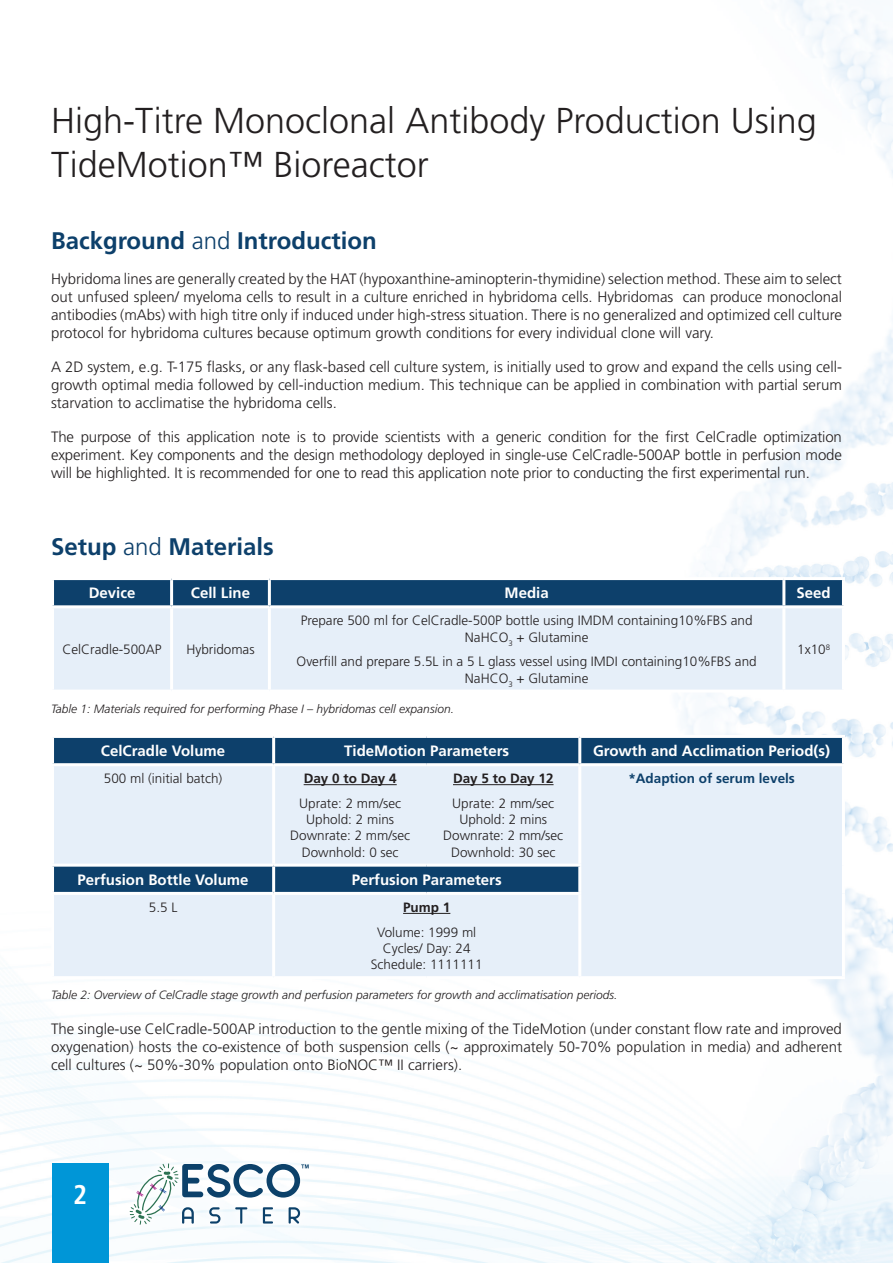
<style>
.page{position:relative;width:893px;height:1263px;background:#fff}
.page>*{position:absolute;margin:0;border:0;box-sizing:border-box;transform-origin:0 0}
.t1{font:300 36px/43.2px "Frutiger LT Std";color:#231f20}
.t2{font:700 condensed 27px "Frutiger LT Std";color:#fff}
.Body_Text-Head{font:700 24px "Frutiger LT Std";color:#0d406b}
.Body_text{font:300 15px/18px "Frutiger LT Std";color:#231f20;text-align:justify}
.Table_Text_-_Head{font:700 15px "Frutiger LT Std";color:#fff}
.Table_text_-_Body{font:300 13.5px/16.2px "Frutiger LT Std";color:#231f20;text-align:center}
.Table_text_-_Body-2{font:700 13.5px "Frutiger LT Std";color:#231f20}
.Table_text_-_Body-3{font:700 13.5px "Frutiger LT Std";color:#0d406b}
.t3{font:italic 300 12px "Frutiger LT Std";color:#231f20}
.s1{font-weight:300}
</style>
<div class="page">
<img style="left:0;top:0;width:893px;height:1263px">
<div style="left:119px;top:1152px;width:201px;height:83px;background:#fff"></div>
<svg style="left:130px;top:1163px;width:179px;height:62px"></svg>
<div style="left:52px;top:1163px;width:56px;height:100px;background:#0096d7"></div>
<div style="left:54px;top:580px;width:788px;height:25px;background:#0d406b"></div>
<div style="left:54px;top:608px;width:788px;height:82px;background:#e6eff9"></div>
<hr style="left:51px;top:577px;width:121px;height:3px;background:#fff">
<hr style="left:51px;top:580px;width:3px;height:25px;background:#fff">
<hr style="left:172px;top:577px;width:97px;height:3px;background:#fff">
<hr style="left:170px;top:580px;width:3px;height:25px;background:#fff">
<hr style="left:269px;top:577px;width:515px;height:3px;background:#fff">
<hr style="left:268px;top:580px;width:3px;height:25px;background:#fff">
<hr style="left:784px;top:577px;width:61px;height:3px;background:#fff">
<hr style="left:782px;top:580px;width:3px;height:25px;background:#fff">
<hr style="left:842px;top:580px;width:3px;height:25px;background:#fff">
<hr style="left:51px;top:605px;width:121px;height:3px;background:#fff">
<hr style="left:51px;top:608px;width:3px;height:82px;background:#fff">
<hr style="left:172px;top:605px;width:97px;height:3px;background:#fff">
<hr style="left:170px;top:608px;width:3px;height:82px;background:#fff">
<hr style="left:269px;top:605px;width:515px;height:3px;background:#fff">
<hr style="left:268px;top:608px;width:3px;height:82px;background:#fff">
<hr style="left:784px;top:605px;width:61px;height:3px;background:#fff">
<hr style="left:782px;top:608px;width:3px;height:82px;background:#fff">
<hr style="left:842px;top:608px;width:3px;height:82px;background:#fff">
<hr style="left:51px;top:690px;width:121px;height:3px;background:#fff">
<hr style="left:172px;top:690px;width:97px;height:3px;background:#fff">
<hr style="left:269px;top:690px;width:515px;height:3px;background:#fff">
<hr style="left:784px;top:690px;width:61px;height:3px;background:#fff">
<div style="left:54px;top:738px;width:788px;height:25px;background:#0d406b"></div>
<svg style="left:54px;top:766px;width:788px;height:210px;background:#d4e0ed"></svg>
<hr style="left:51px;top:735px;width:223px;height:3px;background:#fff">
<hr style="left:51px;top:738px;width:3px;height:25px;background:#fff">
<hr style="left:274px;top:735px;width:153px;height:3px;background:#fff">
<hr style="left:272px;top:738px;width:3px;height:25px;background:#fff">
<hr style="left:427px;top:735px;width:153px;height:3px;background:#fff">
<hr style="left:580px;top:735px;width:265px;height:3px;background:#fff">
<hr style="left:578px;top:738px;width:3px;height:25px;background:#fff">
<hr style="left:842px;top:738px;width:3px;height:25px;background:#fff">
<hr style="left:51px;top:763px;width:223px;height:3px;background:#fff">
<hr style="left:51px;top:766px;width:3px;height:98px;background:#fff">
<hr style="left:274px;top:763px;width:153px;height:3px;background:#fff">
<hr style="left:272px;top:766px;width:3px;height:98px;background:#fff">
<hr style="left:427px;top:763px;width:153px;height:3px;background:#fff">
<hr style="left:580px;top:763px;width:265px;height:3px;background:#fff">
<hr style="left:578px;top:766px;width:3px;height:98px;background:#fff">
<hr style="left:842px;top:766px;width:3px;height:99px;background:#fff">
<hr style="left:51px;top:864px;width:223px;height:3px;background:#fff">
<hr style="left:51px;top:867px;width:3px;height:25px;background:#fff">
<hr style="left:274px;top:864px;width:153px;height:3px;background:#fff">
<hr style="left:272px;top:867px;width:3px;height:25px;background:#fff">
<hr style="left:427px;top:864px;width:154px;height:3px;background:#fff">
<hr style="left:578px;top:867px;width:3px;height:25px;background:#fff">
<hr style="left:842px;top:865px;width:3px;height:28px;background:#fff">
<hr style="left:51px;top:892px;width:223px;height:3px;background:#fff">
<hr style="left:51px;top:895px;width:3px;height:81px;background:#fff">
<hr style="left:274px;top:892px;width:153px;height:3px;background:#fff">
<hr style="left:272px;top:895px;width:3px;height:81px;background:#fff">
<hr style="left:427px;top:892px;width:154px;height:3px;background:#fff">
<hr style="left:578px;top:895px;width:3px;height:81px;background:#fff">
<hr style="left:842px;top:893px;width:3px;height:83px;background:#fff">
<hr style="left:51px;top:976px;width:223px;height:3px;background:#fff">
<hr style="left:274px;top:976px;width:153px;height:3px;background:#fff">
<hr style="left:427px;top:976px;width:153px;height:3px;background:#fff">
<hr style="left:580px;top:976px;width:265px;height:3px;background:#fff">
<hr style="left:304px;top:784px;width:93px;height:1px;background:#231f20">
<hr style="left:453px;top:784px;width:101px;height:1px;background:#231f20">
<hr style="left:403px;top:913px;width:47px;height:1px;background:#231f20">
<p class="t1" style="left:51px;top:100px;width:767px">High-Titre Monoclonal Antibody Production Using<br>TideMotion™ Bioreactor</p>
<p class="Body_Text-Head" style="left:51px;top:227px;width:327px">Background <span class="s1">and</span> Introduction</p>
<p class="Body_text" style="left:51px;top:270px;width:792px">Hybridoma lines are generally created by the HAT (hypoxanthine-aminopterin-thymidine) selection method. These aim to select out unfused spleen/ myeloma cells to result in a culture enriched in hybridoma cells. Hybridomas can produce monoclonal antibodies (mAbs) with high titre only if induced under high-stress situation. There is no generalized and optimized cell culture protocol for hybridoma cultures because optimum growth conditions for every individual clone will vary.</p>
<p class="Body_text" style="left:51px;top:358px;width:792px">A 2D system, e.g. T-175 flasks, or any flask-based cell culture system, is initially used to grow and expand the cells using cell&shy;growth optimal media followed by cell-induction medium. This technique can be applied in combination with partial serum starvation to acclimatise the hybridoma cells.</p>
<p class="Body_text" style="left:51px;top:428px;width:792px">The purpose of this application note is to provide scientists with a generic condition for the first CelCradle optimization experiment. Key components and the design methodology deployed in single-use CelCradle-500AP bottle in perfusion mode will be highlighted. It is recommended for one to read this application note prior to conducting the first experimental run.</p>
<p class="Body_Text-Head" style="left:51px;top:532px;width:224px">Setup <span class="s1">and</span> Materials</p>
<p class="Table_Text_-_Head" style="left:89px;top:584px;width:48px">Device</p>
<p class="Table_Text_-_Head" style="left:191px;top:584px;width:61px">Cell Line</p>
<p class="Table_Text_-_Head" style="left:505px;top:584px;width:46px">Media</p>
<p class="Table_Text_-_Head" style="left:797px;top:584px;width:36px">Seed</p>
<p class="Table_text_-_Body" style="left:63px;top:641px;width:101px">CelCradle-500AP</p>
<p class="Table_text_-_Body" style="left:186px;top:641px;width:70px">Hybridomas</p>
<p class="Table_text_-_Body" style="left:301px;top:613px;width:453px">Prepare 500 ml for CelCradle-500P bottle using IMDM containing10%FBS and<br>NaHCO<sub>3</sub> + Glutamine</p>
<p class="Table_text_-_Body" style="left:297px;top:654px;width:462px">Overfill and prepare 5.5L in a 5 L glass vessel using IMDI containing10%FBS and<br>NaHCO<sub>3</sub> + Glutamine</p>
<p class="Table_text_-_Body" style="left:797px;top:641px;width:34px">1x10<sup>8</sup></p>
<p class="t3" style="left:51px;top:702px;width:404px">Table 1: Materials required for performing Phase I – hybridomas cell expansion.</p>
<p class="Table_Text_-_Head" style="left:101px;top:742px;width:126px">CelCradle Volume</p>
<p class="Table_Text_-_Head" style="left:344px;top:742px;width:167px">TideMotion Parameters</p>
<p class="Table_Text_-_Head" style="left:593px;top:742px;width:239px">Growth and Acclimation Period(s)</p>
<p class="Table_text_-_Body" style="left:104px;top:771px;width:120px">500 ml (initial batch)</p>
<p class="Table_text_-_Body-2" style="left:304px;top:771px;width:95px">Day 0 to Day 4</p>
<p class="Table_text_-_Body" style="left:290px;top:795px;width:122px">Uprate: 2 mm/sec<br>Uphold: 2 mins<br>Downrate: 2 mm/sec<br>Downhold: 0 sec</p>
<p class="Table_text_-_Body-3" style="left:628px;top:771px;width:168px">*Adaption of serum levels</p>
<p class="Table_text_-_Body-2" style="left:453px;top:771px;width:102px">Day 5 to Day 12</p>
<p class="Table_text_-_Body" style="left:443px;top:795px;width:122px">Uprate: 2 mm/sec<br>Uphold: 2 mins<br>Downrate: 2 mm/sec<br>Downhold: 30 sec</p>
<p class="Table_Text_-_Head" style="left:78px;top:871px;width:172px">Perfusion Bottle Volume</p>
<p class="Table_Text_-_Head" style="left:352px;top:871px;width:152px">Perfusion Parameters</p>
<p class="Table_text_-_Body" style="left:149px;top:899px;width:30px">5.5 L</p>
<p class="Table_text_-_Body-2" style="left:403px;top:899px;width:49px">Pump 1</p>
<p class="Table_text_-_Body" style="left:371px;top:924px;width:113px">Volume: 1999 ml<br>Cycles/ Day: 24<br>Schedule: 1111111</p>
<p class="t3" style="left:51px;top:988px;width:568px">Table 2: Overview of CelCradle stage growth and perfusion parameters for growth and acclimatisation periods.</p>
<p class="Body_text" style="left:51px;top:1019px;width:792px">The single-use CelCradle-500AP introduction to the gentle mixing of the TideMotion (under constant flow rate and improved oxygenation) hosts the co-existence of both suspension cells (~ approximately 50-70% population in media) and adherent cell cultures (~ 50%-30% population onto BioNOC™ II carriers).</p>
<h2 class="t2" style="left:73px;top:1179px;width:16px">2</h2>
</div>
